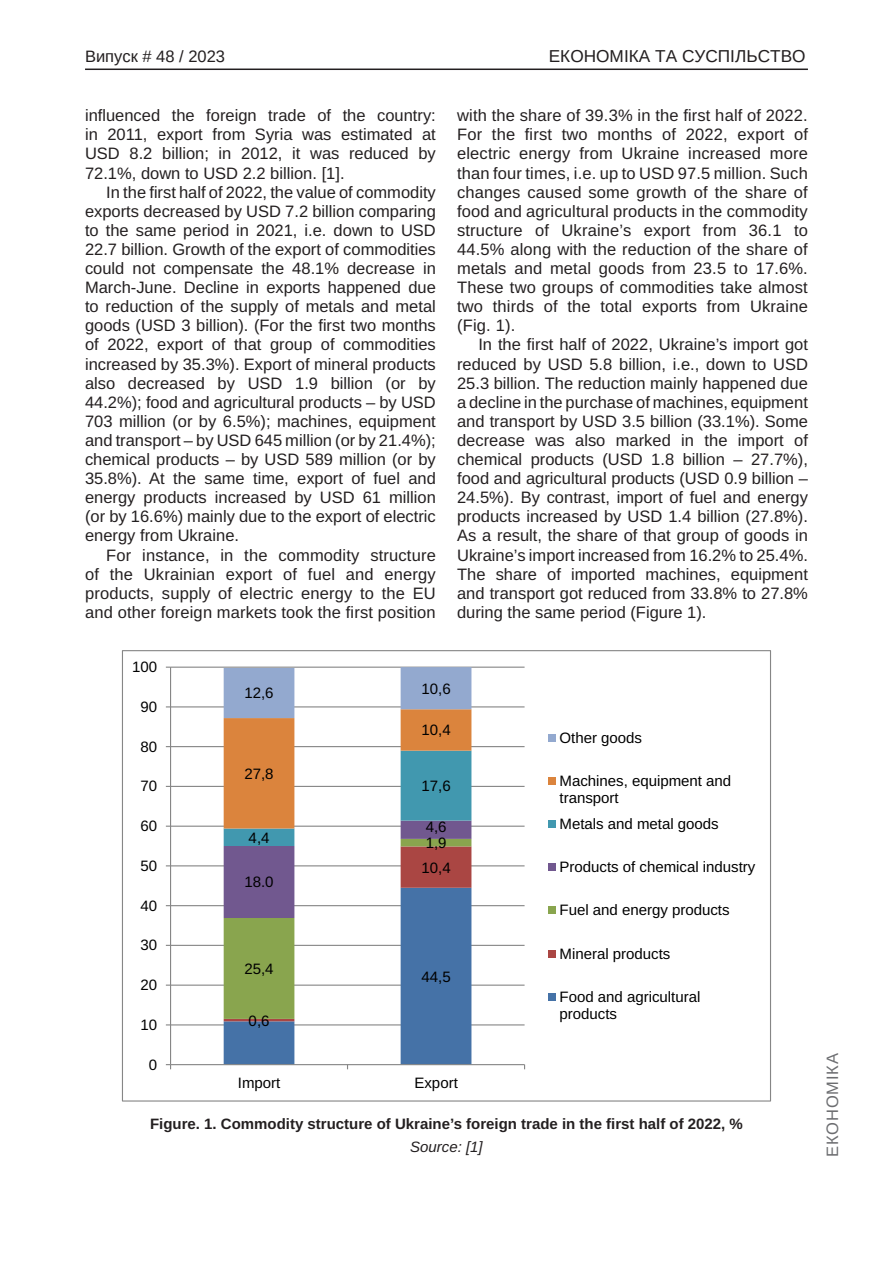
<style>
.page{position:relative;width:893px;height:1263px;background:#fff}
.page>*{position:absolute;margin:0;border:0;box-sizing:border-box;transform-origin:0 0}
.t1{font:17.25px "Arimo";color:#231f20}
.Текст_основной_G{font:16.5px/19px "Arimo";color:#231f20;text-align:justify}
.t2{font:16.5px "Arimo";color:#231f20}
.t3{font:16.5px "Arimo";letter-spacing:.05em;color:#6c6d70}
.t4{font:15px/17.2px "Arimo Roman";color:#000}
.Рисунок_N{font:700 15px "Arimo";color:#231f20}
.Джерело{font:italic 15px "Arimo";color:#231f20}
</style>
<div class="page">
<hr style="left:85px;top:69px;width:723px;height:1px;background:#231f20">
<hr style="left:171px;top:1024px;width:354px;height:1px;background:#868686">
<hr style="left:171px;top:984px;width:354px;height:2px;background:#868686">
<hr style="left:171px;top:945px;width:354px;height:1px;background:#868686">
<hr style="left:171px;top:905px;width:354px;height:1px;background:#868686">
<hr style="left:171px;top:865px;width:354px;height:1px;background:#868686">
<hr style="left:171px;top:826px;width:354px;height:1px;background:#868686">
<hr style="left:171px;top:786px;width:354px;height:1px;background:#868686">
<hr style="left:171px;top:746px;width:354px;height:1px;background:#868686">
<hr style="left:171px;top:706px;width:354px;height:1px;background:#868686">
<hr style="left:171px;top:667px;width:354px;height:1px;background:#868686">
<hr style="left:170px;top:667px;width:1px;height:398px;background:#868686">
<hr style="left:171px;top:1064px;width:354px;height:1px;background:#868686">
<svg style="left:166px;top:1064px;width:5px;height:5px"></svg>
<svg style="left:224px;top:667px;width:247px;height:402px"></svg>
<div style="left:548px;top:734px;width:8px;height:8px;background:#93a9cf"></div>
<div style="left:548px;top:777px;width:8px;height:8px;background:#db843d"></div>
<div style="left:548px;top:820px;width:8px;height:8px;background:#4198af"></div>
<div style="left:548px;top:863px;width:8px;height:8px;background:#71588f"></div>
<div style="left:548px;top:906px;width:8px;height:8px;background:#89a54e"></div>
<div style="left:548px;top:950px;width:8px;height:7px;background:#aa4643"></div>
<div style="left:548px;top:993px;width:8px;height:8px;background:#4572a7"></div>
<p class="t2" style="left:85px;top:47px;width:142px">Випуск # 48 / 2023</p>
<p class="t1" style="left:549px;top:47px;width:258px">ЕКОНОМІКА ТА СУСПІЛЬСТВО</p>
<p class="Текст_основной_G" style="left:85px;top:106px;width:352px">influenced the foreign trade of the country: in 2011, export from Syria was estimated at USD 8.2 billion; in 2012, it was reduced by 72.1%, down to USD 2.2 billion. [1].</p>
<p class="Текст_основной_G" style="left:85px;top:183px;width:352px;text-indent:21px">In the first half of 2022, the value of commodity exports decreased by USD 7.2 billion comparing to the same period in 2021, i.e. down to USD 22.7 billion. Growth of the export of commodities could not compensate the 48.1% decrease in March-June. Decline in exports happened due to reduction of the supply of metals and metal goods (USD 3 billion). (For the first two months of 2022, export of that group of commodities increased by 35.3%). Export of mineral products also decreased by USD 1.9 billion (or by 44.2%); food and agricultural products – by USD 703 million (or by 6.5%); machines, equipment and transport – by USD 645 million (or by 21.4%); chemical products – by USD 589 million (or by 35.8%). At the same time, export of fuel and energy products increased by USD 61 million (or by 16.6%) mainly due to the export of electric energy from Ukraine.</p>
<p class="Текст_основной_G" style="left:85px;top:546px;width:352px;text-indent:21px">For instance, in the commodity structure of the Ukrainian export of fuel and energy products, supply of electric energy to the EU and other foreign markets took the first position</p>
<p class="t4" style="left:132px;top:658px;width:27px">100</p>
<p class="Текст_основной_G" style="left:457px;top:106px;width:352px">with the share of 39.3% in the first half of 2022.<br>For the first two months of 2022, export of electric energy from Ukraine increased more than four times, i.e. up to USD 97.5 million. Such changes caused some growth of the share of food and agricultural products in the commodity structure of Ukraine’s export from 36.1 to 44.5% along with the reduction of the share of metals and metal goods from 23.5 to 17.6%.<br>These two groups of commodities take almost two thirds of the total exports from Ukraine (Fig. 1).</p>
<p class="Текст_основной_G" style="left:457px;top:336px;width:352px;text-indent:21px">In the first half of 2022, Ukraine’s import got reduced by USD 5.8 billion, i.e., down to USD 25.3 billion. The reduction mainly happened due a decline in the purchase of machines, equipment and transport by USD 3.5 billion (33.1%). Some decrease was also marked in the import of chemical products (USD 1.8 billion – 27.7%), food and agricultural products (USD 0.9 billion – 24.5%). By contrast, import of fuel and energy products increased by USD 1.4 billion (27.8%).<br>As a result, the share of that group of goods in Ukraine’s import increased from 16.2% to 25.4%.<br>The share of imported machines, equipment and transport got reduced from 33.8% to 27.8% during the same period (Figure 1).</p>
<p class="t4" style="left:141px;top:698px;width:18px">90</p>
<p class="t4" style="left:141px;top:738px;width:18px">80</p>
<p class="t4" style="left:141px;top:778px;width:18px">70</p>
<p class="t4" style="left:141px;top:817px;width:18px">60</p>
<p class="t4" style="left:141px;top:857px;width:18px">50</p>
<p class="t4" style="left:141px;top:897px;width:18px">40</p>
<p class="t4" style="left:141px;top:937px;width:18px">30</p>
<p class="t4" style="left:141px;top:976px;width:18px">20</p>
<p class="t4" style="left:141px;top:1016px;width:18px">10</p>
<p class="t4" style="left:149px;top:1056px;width:10px">0</p>
<p class="t4" style="left:244px;top:685px;width:31px">12,6</p>
<p class="t4" style="left:421px;top:680px;width:31px">10,6</p>
<p class="t4" style="left:244px;top:765px;width:31px">27,8</p>
<p class="t4" style="left:249px;top:829px;width:22px">4,4</p>
<p class="t4" style="left:244px;top:874px;width:31px">18.0</p>
<p class="t4" style="left:244px;top:960px;width:31px">25,4</p>
<p class="t4" style="left:249px;top:1012px;width:22px">0,6</p>
<p class="t4" style="left:421px;top:722px;width:31px">10,4</p>
<p class="t4" style="left:421px;top:777px;width:31px">17,6</p>
<p class="t4" style="left:426px;top:819px;width:22px">4,6</p>
<p class="t4" style="left:426px;top:834px;width:22px">1,9</p>
<p class="t4" style="left:421px;top:859px;width:31px">10,4</p>
<p class="t4" style="left:421px;top:968px;width:31px">44,5</p>
<p class="t4" style="left:238px;top:1074px;width:44px">Import</p>
<p class="t4" style="left:414px;top:1074px;width:45px">Export</p>
<p class="t4" style="left:559px;top:729px;width:84px">Other goods</p>
<p class="t4" style="left:559px;top:772px;width:173px">Machines, equipment and transport</p>
<p class="t4" style="left:559px;top:815px;width:161px">Metals and metal goods</p>
<p class="t4" style="left:559px;top:859px;width:197px">Products of chemical industry</p>
<p class="t4" style="left:559px;top:902px;width:172px">Fuel and energy products</p>
<p class="t4" style="left:559px;top:945px;width:112px">Mineral products</p>
<p class="t4" style="left:559px;top:988px;width:142px">Food and agricultural products</p>
<p class="Рисунок_N" style="left:150px;top:1114px;width:594px">Figure. 1. Commodity structure of Ukraine’s foreign trade in the first half of 2022, %</p>
<p class="Джерело" style="left:410px;top:1137px;width:74px">Source: [1]</p>
<p class="t3" style="left:823px;top:1157px;width:105px;rotate:-90deg">ЕКОНОМІКА</p>
</div>
